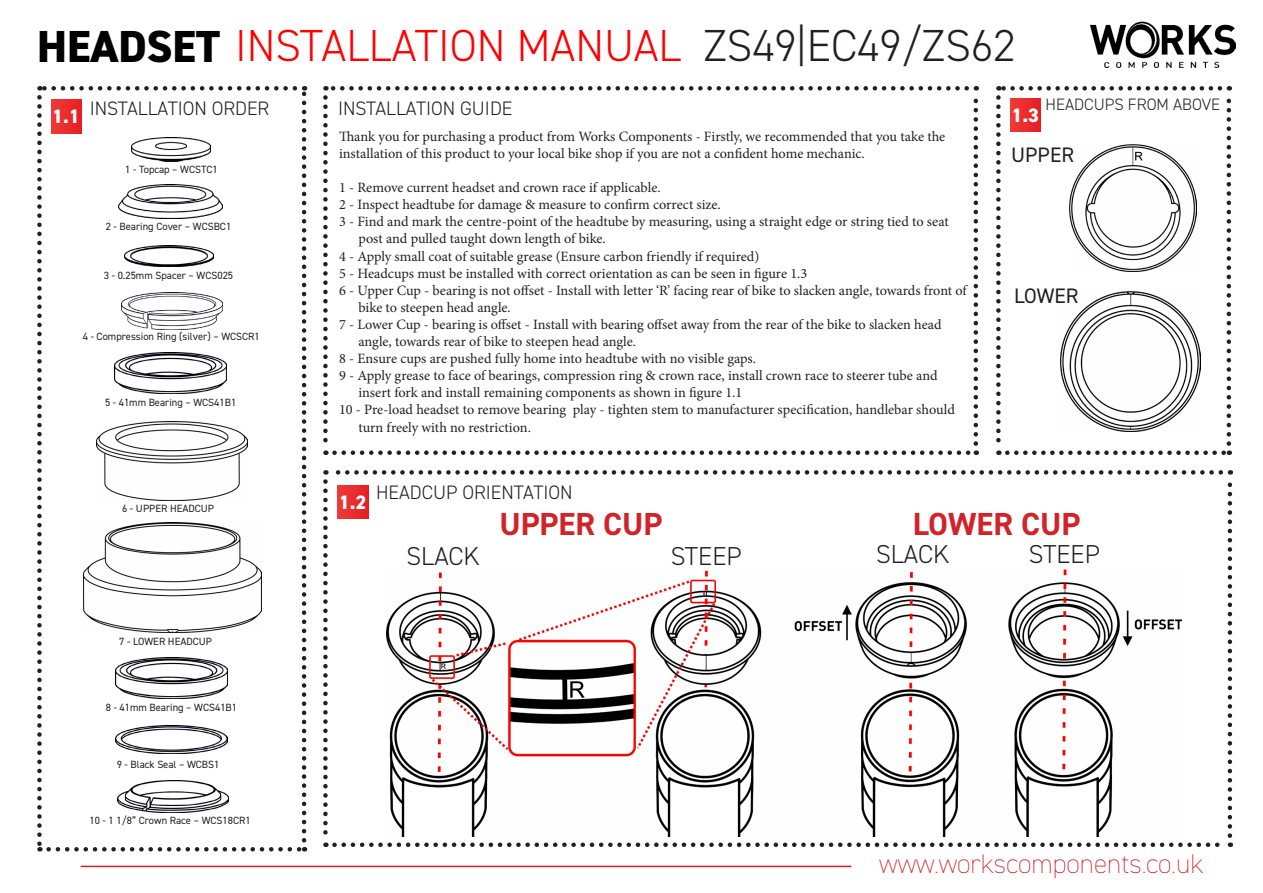
<style>
.page{position:relative;width:1263px;height:893px;background:#fff}
.page>*{position:absolute;margin:0;border:0;box-sizing:border-box;transform-origin:0 0}
.t1{font:300 45px "DIN2014";color:#f00}
.t2{font:700 31.95px "DIN2014";color:#d1232a}
.t3{font:200 27px "DIN2014";color:#d1232a}
.t4{font:300 25.95px "DIN2014";color:#231f20}
.t5{font:21px "DIN2014";color:#231f20}
.t6{font:300 19.5px "DIN2014";color:#231f20}
.t7{font:800 19.5px "DIN2014";color:#fff}
.t8{font:300 16.5px "DIN2014";color:#231f20}
.t9{font:14.25px/17.1px "Minion Pro";letter-spacing:-.005em;color:#231f20}
.t10{font:10.5px "DIN2014";color:#231f20}
.s1{font-weight:800;color:#000}
.s2{color:#231f20}
</style>
<div class="page">
<svg style="left:323px;top:481px;width:5px;height:366px"></svg>
<svg style="left:334px;top:842px;width:897px;height:5px"></svg>
<svg style="left:1228px;top:470px;width:4px;height:366px"></svg>
<svg style="left:325px;top:470px;width:896px;height:5px"></svg>
<svg style="left:996px;top:97px;width:5px;height:358px"></svg>
<svg style="left:1007px;top:450px;width:223px;height:5px"></svg>
<svg style="left:1226px;top:86px;width:5px;height:358px"></svg>
<svg style="left:998px;top:86px;width:222px;height:5px"></svg>
<svg style="left:37px;top:97px;width:5px;height:754px"></svg>
<svg style="left:49px;top:847px;width:256px;height:4px"></svg>
<svg style="left:302px;top:86px;width:4px;height:754px"></svg>
<svg style="left:39px;top:86px;width:256px;height:5px"></svg>
<div style="left:51px;top:100px;width:30px;height:33px;background:linear-gradient(to right,#ee3a37,#e72025)"></div>
<svg style="left:323px;top:97px;width:5px;height:358px"></svg>
<svg style="left:334px;top:450px;width:643px;height:5px"></svg>
<svg style="left:973px;top:86px;width:5px;height:358px"></svg>
<svg style="left:325px;top:86px;width:642px;height:5px"></svg>
<hr style="left:81px;top:866px;width:770px;height:1px;background:#d1232a">
<div style="left:1010px;top:98px;width:31px;height:34px;background:linear-gradient(to bottom,#eb2c2e,#eb2c2e)"></div>
<div style="left:338px;top:485px;width:30px;height:34px;background:linear-gradient(to right,#ee3a37,#e71f24)"></div>
<img style="left:97px;top:422px;width:150px;height:78px">
<img style="left:118px;top:185px;width:104px;height:33px">
<img style="left:124px;top:246px;width:90px;height:20px">
<img style="left:121px;top:293px;width:101px;height:36px">
<img style="left:114px;top:353px;width:112px;height:40px">
<img style="left:131px;top:138px;width:79px;height:24px">
<img style="left:117px;top:780px;width:112px;height:32px">
<img style="left:116px;top:658px;width:111px;height:40px">
<img style="left:116px;top:726px;width:111px;height:27px">
<img style="left:83px;top:523px;width:178px;height:109px">
<img style="left:1090px;top:21px;width:145px;height:47px">
<img style="left:1061px;top:291px;width:140px;height:141px">
<img style="left:1070px;top:145px;width:127px;height:127px">
<img style="left:387px;top:569px;width:794px;height:267px">
<p class="t1" style="left:37px;top:19px;width:979px"><span class="s1">HEADSET</span> INSTALLATION MANUAL <span class="s2">ZS49|EC49/ZS62</span></p>
<p class="t7" style="left:52px;top:104px;width:29px">1.1</p>
<p class="t6" style="left:90px;top:97px;width:181px">INSTALLATION ORDER</p>
<p class="t8" style="left:1045px;top:94px;width:176px">HEADCUPS FROM ABOVE</p>
<p class="t6" style="left:338px;top:97px;width:176px">INSTALLATION GUIDE</p>
<p class="t7" style="left:1011px;top:102px;width:29px">1.3</p>
<p class="t10" style="left:125px;top:163px;width:94px">1 - Topcap – WCSTC1</p>
<p class="t10" style="left:106px;top:219px;width:127px">2 - Bearing Cover – WCSBC1</p>
<p class="t10" style="left:104px;top:269px;width:131px">3 - 0.25mm Spacer – WCS025</p>
<p class="t10" style="left:83px;top:330px;width:179px">4 - Compression Ring (silver) – WCSCR1</p>
<p class="t10" style="left:105px;top:395px;width:133px">5 - 41mm Bearing – WCS41B1</p>
<p class="t10" style="left:122px;top:502px;width:93px">6 - UPPER HEADCUP</p>
<p class="t10" style="left:119px;top:635px;width:94px">7 - LOWER HEADCUP</p>
<p class="t10" style="left:106px;top:701px;width:133px">8 - 41mm Bearing – WCS41B1</p>
<p class="t10" style="left:117px;top:758px;width:104px">9 - Black Seal – WCBS1</p>
<p class="t10" style="left:89px;top:813px;width:163px">10 - 1 1/8” Crown Race – WCS18CR1</p>
<p class="t9" style="left:339px;top:128px;width:608px">Thank you for purchasing a product from Works Components - Firstly, we recommended that you take the installation of this product to your local bike shop if you are not a confident home mechanic.</p>
<p class="t9" style="left:339px;top:179px;width:323px">1 - Remove current headset and crown race if applicable.</p>
<p class="t9" style="left:339px;top:196px;width:383px">2 - Inspect headtube for damage &amp; measure to confirm correct size.</p>
<p class="t9" style="left:339px;top:213px;width:611px">3 - Find and mark the centre-point of the headtube by measuring, using a straight edge or string tied to seat</p>
<p class="t9" style="left:358px;top:230px;width:249px">post and pulled taught down length of bike.</p>
<p class="t9" style="left:339px;top:247px;width:422px">4 - Apply small coat of suitable grease (Ensure carbon friendly if required)</p>
<p class="t9" style="left:339px;top:265px;width:470px">5 - Headcups must be installed with correct orientation as can be seen in figure 1.3</p>
<p class="t9" style="left:339px;top:282px;width:629px">6 - Upper Cup - bearing is not offset - Install with letter ‘R’ facing rear of bike to slacken angle, towards front of</p>
<p class="t9" style="left:358px;top:299px;width:154px">bike to steepen head angle.</p>
<p class="t9" style="left:339px;top:316px;width:604px">7 - Lower Cup - bearing is offset - Install with bearing offset away from the rear of the bike to slacken head</p>
<p class="t9" style="left:358px;top:333px;width:279px">angle, towards rear of bike to steepen head angle.</p>
<p class="t9" style="left:339px;top:350px;width:418px">8 - Ensure cups are pushed fully home into headtube with no visible gaps.</p>
<p class="t9" style="left:339px;top:367px;width:600px">9 - Apply grease to face of bearings, compression ring &amp; crown race, install crown race to steerer tube and</p>
<p class="t9" style="left:358px;top:384px;width:385px">insert fork and install remaining components as shown in figure 1.1</p>
<p class="t9" style="left:339px;top:401px;width:617px">10 - Pre-load headset to remove bearing play - tighten stem to manufacturer specification, handlebar should</p>
<p class="t9" style="left:358px;top:418px;width:174px">turn freely with no restriction.</p>
<p class="t7" style="left:339px;top:489px;width:29px">1.2</p>
<p class="t6" style="left:376px;top:481px;width:198px">HEADCUP ORIENTATION</p>
<p class="t5" style="left:1011px;top:142px;width:64px">UPPER</p>
<p class="t5" style="left:1014px;top:282px;width:66px">LOWER</p>
<p class="t2" style="left:499px;top:503px;width:164px">UPPER CUP</p>
<p class="t2" style="left:913px;top:503px;width:169px">LOWER CUP</p>
<p class="t4" style="left:406px;top:540px;width:75px">SLACK</p>
<p class="t4" style="left:671px;top:540px;width:73px">STEEP</p>
<p class="t4" style="left:876px;top:538px;width:75px">SLACK</p>
<p class="t4" style="left:1029px;top:538px;width:73px">STEEP</p>
<p class="t3" style="left:879px;top:847px;width:326px">www.workscomponents.co.uk</p>
</div>
